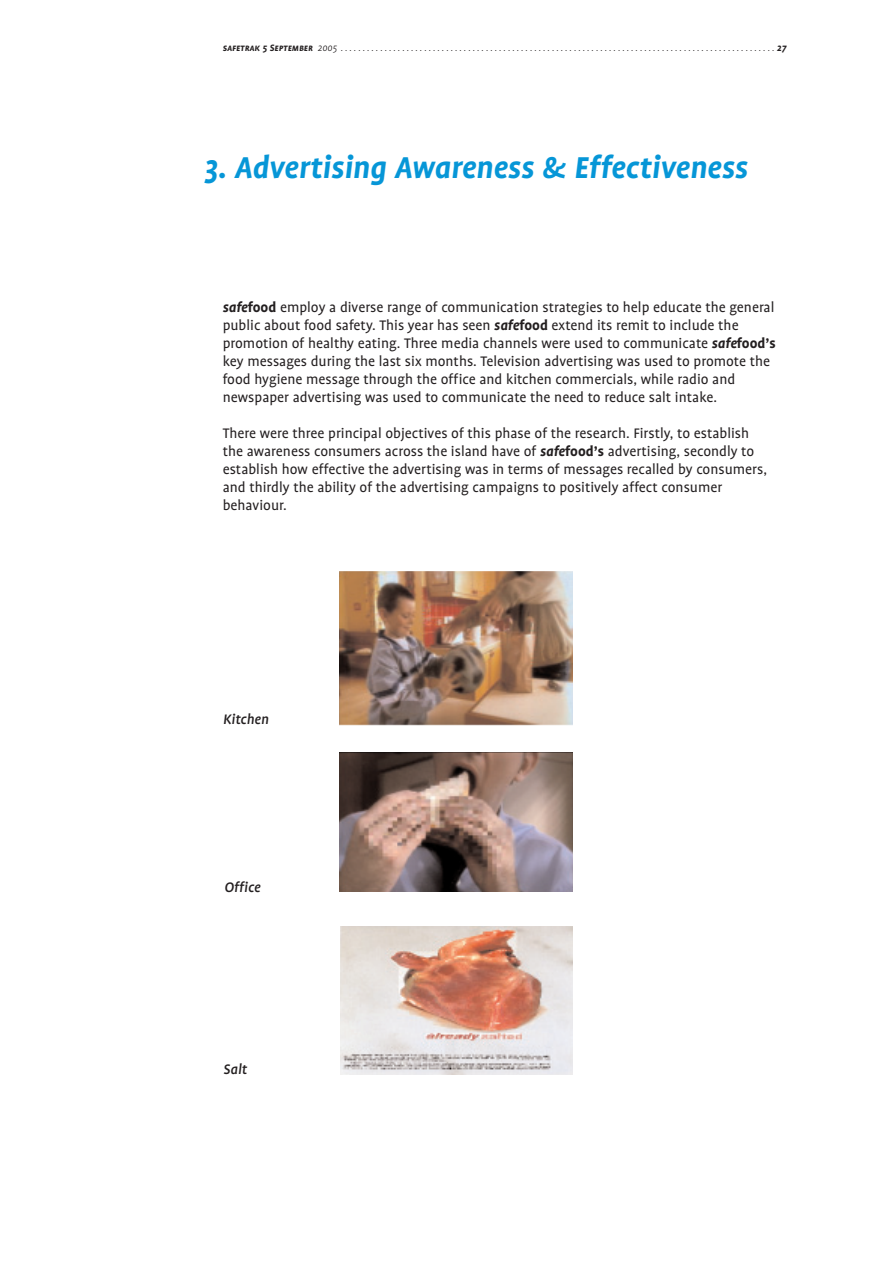
<style>
.page{position:relative;width:893px;height:1263px;background:#fff}
.page>*{position:absolute;margin:0;border:0;box-sizing:border-box;transform-origin:0 0}
.t1{font:italic 700 34.5px "Profile";color:#0696d7}
.t2{font:15.75px/18px "Profile";color:#231f20}
.t3{font:italic 500 15.75px "Profile";color:#231f20}
.t4{font:italic 300 10.5px "Profile SC";color:#231f20}
.s1{font-weight:700}
.s2{font-weight:700;font-style:italic}
</style>
<div class="page">
<img style="left:339px;top:572px;width:233px;height:153px">
<img style="left:340px;top:753px;width:232px;height:139px">
<img style="left:340px;top:926px;width:233px;height:148px">
<p class="t4" style="left:223px;top:41px;width:565px"><span class="s1">safetrak 5 September</span> 2005 . . . . . . . . . . . . . . . . . . . . . . . . . . . . . . . . . . . . . . . . . . . . . . . . . . . . . . . . . . . . . . . . . . . . . . . . . . . . . . . . . . . . . . . . . . . . . . . . . . . <span class="s1">27</span></p>
<h1 class="t1" style="left:204px;top:153px;width:545px">3. Advertising Awareness &amp; Effectiveness</h1>
<p class="t2" style="left:223px;top:299px;width:554px"><span class="s2">safe</span><span class="s1">food</span> employ a diverse range of communication strategies to help educate the general public about food safety. This year has seen <span class="s2">safe</span><span class="s1">food</span> extend its remit to include the promotion of healthy eating. Three media channels were used to communicate <span class="s2">safe</span><span class="s1">food’s </span>key messages during the last six months. Television advertising was used to promote the food hygiene message through the office and kitchen commercials, while radio and newspaper advertising was used to communicate the need to reduce salt intake.</p>
<p class="t2" style="left:223px;top:425px;width:546px">There were three principal objectives of this phase of the research. Firstly, to establish the awareness consumers across the island have of <span class="s2">safe</span><span class="s1">food’s</span> advertising, secondly to establish how effective the advertising was in terms of messages recalled by consumers, and thirdly the ability of the advertising campaigns to positively affect consumer behaviour.</p>
<p class="t3" style="left:223px;top:713px;width:47px">Kitchen</p>
<p class="t3" style="left:224px;top:881px;width:37px">Office</p>
<p class="t3" style="left:224px;top:1063px;width:25px">Salt</p>
</div>
